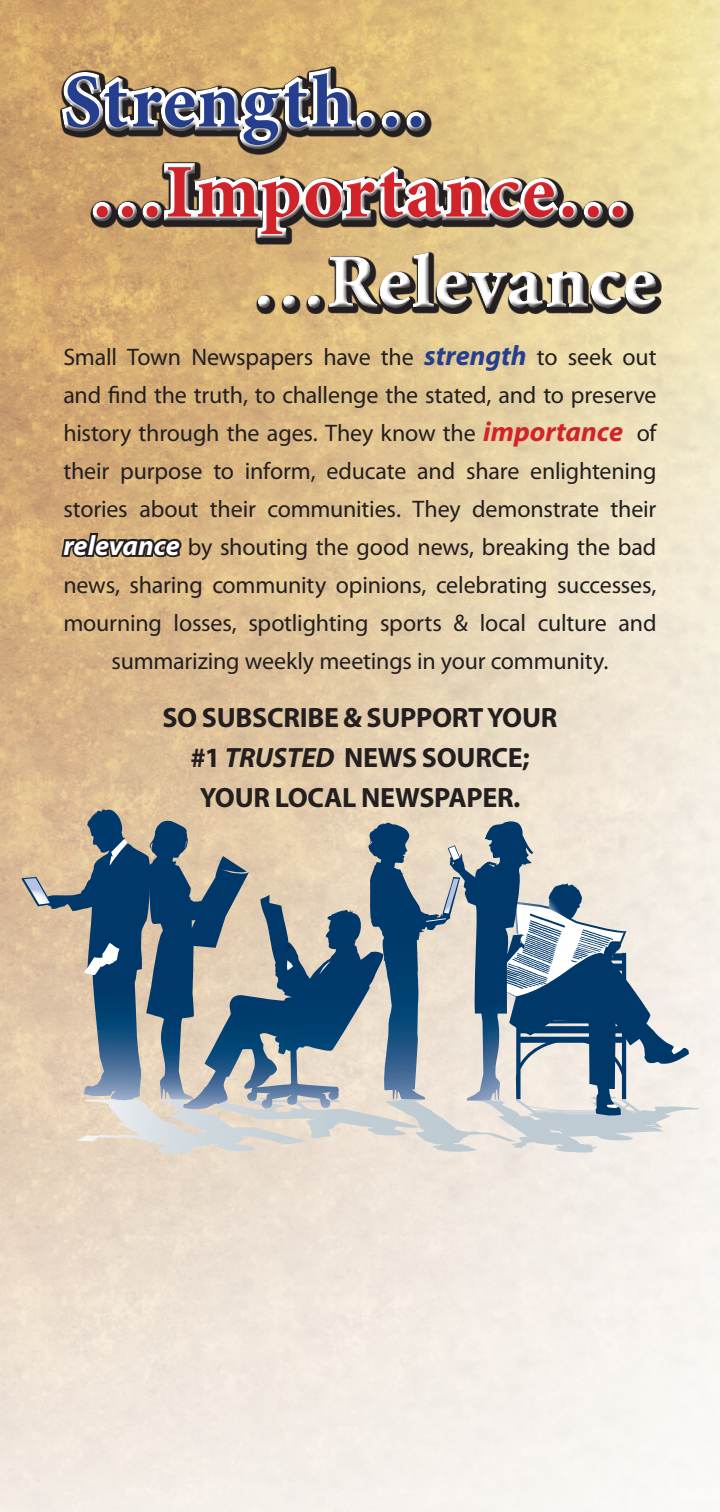
<style>
.page{position:relative;width:720px;height:1512px;background:#fff}
.page>*{position:absolute;margin:0;border:0;box-sizing:border-box;transform-origin:0 0}
.t1{font:700 76px "Minion Pro";letter-spacing:.025em;color:#d1232a}
.t2{font:700 76px "Minion Pro";letter-spacing:.02em;color:#fff}
.t3{font:700 76px "Minion Pro";letter-spacing:.02em;color:#253f8e}
.t4{font:700 28px/40px "Myriad Pro";letter-spacing:-.01em;color:#231f20;text-align:center}
.t5{font:24px/38px "Myriad Pro";letter-spacing:-.01em;color:#231f20;text-align:center}
.s1{font-weight:700;font-style:italic;font-size:28px;color:#253f8e}
.s2{font-weight:700;font-style:italic;font-size:28px;color:#d1232a}
.s3{font-weight:700;font-style:italic;font-size:28px;color:#fff}
.s4{font-style:italic}
</style>
<div class="page">
<img style="left:0;top:0;width:720px;height:1512px">
<div style="left:61px;top:65px;width:599px;height:247px;background:#231f20;opacity:.75"></div>
<svg style="left:22px;top:806px;width:668px;height:347px;background:#a2aaad"></svg>
<svg style="left:59px;top:531px;width:125px;height:42px;background:#947b5c"></svg>
<h1 class="t3" style="left:63px;top:49px;width:366px">Strength…</h1>
<h1 class="t1" style="left:90px;top:139px;width:542px">…Importance…</h1>
<h1 class="t2" style="left:252px;top:229px;width:406px">…Relevance</h1>
<p class="t5" style="left:63px;top:337px;width:595px">Small Town Newspapers have the <span class="s1">strength</span> to seek out and find the truth, to challenge the stated, and to preserve history through the ages. They know the <span class="s2">importance</span> of their purpose to inform, educate and share enlightening stories about their communities. They demonstrate their <span class="s3">relevance</span> by shouting the good news, breaking the bad news, sharing community opinions, celebrating successes, mourning losses, spotlighting sports &amp; local culture and summarizing weekly meetings in your community.</p>
<p class="t4" style="left:162px;top:697px;width:397px">SO SUBSCRIBE &amp; SUPPORT YOUR #1 <span class="s4">TRUSTED</span> NEWS SOURCE;</p>
<p class="t4" style="left:200px;top:777px;width:322px">YOUR LOCAL NEWSPAPER.</p>
</div>
